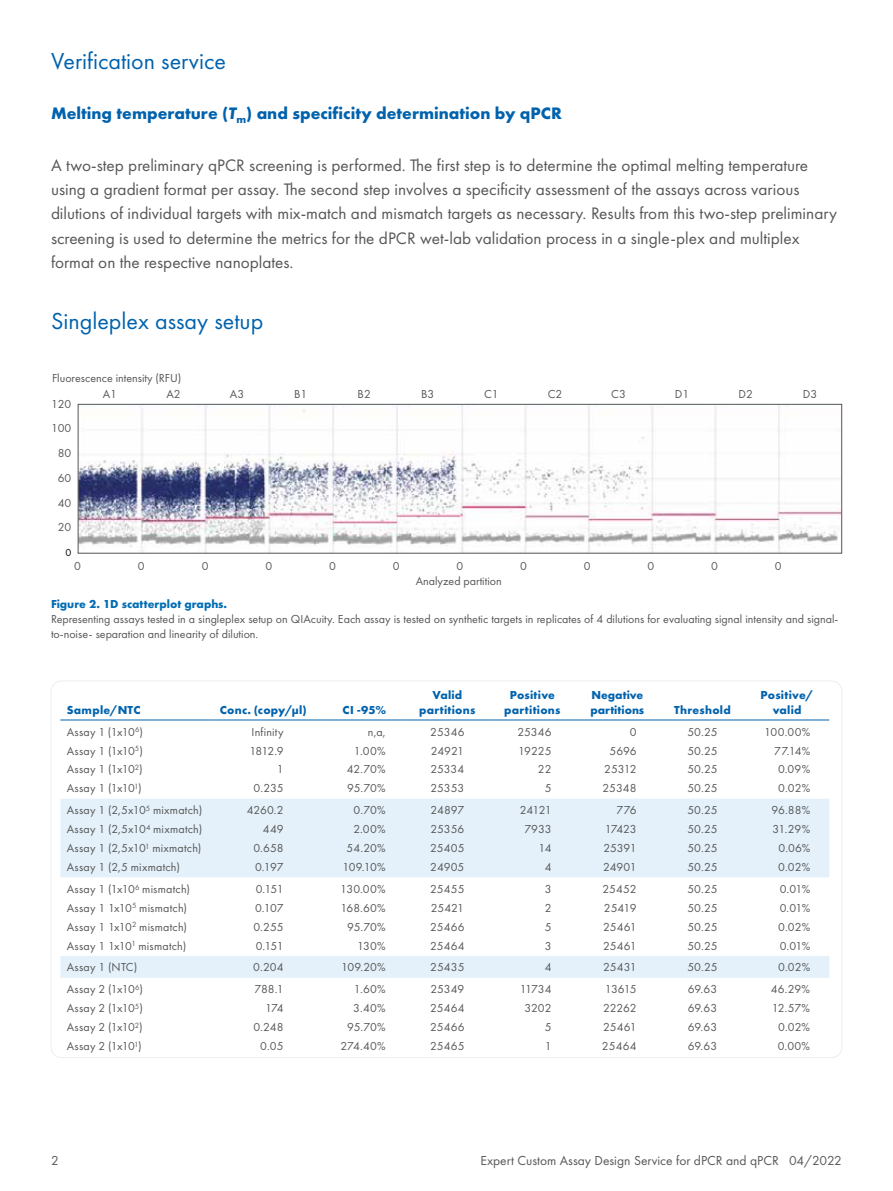
<style>
.page{position:relative;width:893px;height:1191px;background:#fff}
.page>*{position:absolute;margin:0;border:0;box-sizing:border-box;transform-origin:0 0}
.t1{font:24px "Futura PT";color:#0062ad}
.t2{font:17.25px/24.3px "Futura PT";color:#555756}
.t3{font:700 17.25px "Futura PT";color:#0062ad}
.t4{font:13.5px "Futura PT";color:#555756}
.t5{font:12px/18.9px "Futura PT";color:#555756;text-align:justify}
.t6{font:12px/18.9px "Futura PT";letter-spacing:.02em;color:#555756}
.t7{font:700 12px/14.7px "Futura PT";letter-spacing:.02em;color:#0062ad;text-align:center}
.t8{font:700 12px "Futura PT";color:#006cb4}
.t9{font:700 12px/14.7px "Futura PT";color:#0062ad}
.t10{font:12px/18.9px "Futura PT";letter-spacing:-.03em;color:#555756;text-align:right}
.t11{font:10.5px "Futura PT";color:#000}
.s1{font-style:italic}
</style>
<div class="page">
<img style="left:80px;top:406px;width:760px;height:145px">
<div style="left:78px;top:404px;width:764px;height:149px;border:1px solid #555756"></div>
<svg style="left:60px;top:799px;width:769px;height:178px;fill:#e4f0fa"></svg>
<hr style="left:60px;top:719px;width:153px;height:1px;background:#0062ad">
<hr style="left:213px;top:719px;width:111px;height:1px;background:#0062ad">
<hr style="left:324px;top:719px;width:81px;height:1px;background:#0062ad">
<hr style="left:405px;top:719px;width:85px;height:1px;background:#0062ad">
<hr style="left:490px;top:719px;width:85px;height:1px;background:#0062ad">
<hr style="left:575px;top:719px;width:85px;height:1px;background:#0062ad">
<hr style="left:660px;top:719px;width:85px;height:1px;background:#0062ad">
<hr style="left:745px;top:719px;width:84px;height:1px;background:#0062ad">
<h1 class="t1" style="left:51px;top:47px;width:177px">Verification service</h1>
<h2 class="t3" style="left:51px;top:102px;width:512px">Melting temperature (<span class="s1">T</span><sub>m</sub>) and specificity determination by qPCR</h2>
<p class="t2" style="left:51px;top:153px;width:787px">A two-step preliminary qPCR screening is performed. The first step is to determine the optimal melting temperature using a gradient format per assay. The second step involves a specificity assessment of the assays across various dilutions of individual targets with mix-match and mismatch targets as necessary. Results from this two-step preliminary screening is used to determine the metrics for the dPCR wet-lab validation process in a single-plex and multiplex format on the respective nanoplates.</p>
<h1 class="t1" style="left:51px;top:306px;width:214px">Singleplex assay setup</h1>
<p class="t5" style="left:52px;top:369px;width:131px">Fluorescence intensity (RFU)</p>
<p class="t5" style="left:51px;top:394px;width:22px">120</p>
<p class="t5" style="left:51px;top:419px;width:22px">100</p>
<p class="t5" style="left:58px;top:440px;width:15px;line-height:24.8px">80<br>60</p>
<p class="t5" style="left:58px;top:493px;width:15px">40</p>
<p class="t5" style="left:58px;top:518px;width:15px">20</p>
<p class="t11" style="left:66px;top:546px;width:7px">0</p>
<p class="t5" style="left:103px;top:384px;width:16px">A1</p>
<p class="t5" style="left:166px;top:384px;width:16px">A2</p>
<p class="t5" style="left:230px;top:384px;width:16px">A3</p>
<p class="t5" style="left:294px;top:384px;width:15px">B1</p>
<p class="t5" style="left:358px;top:384px;width:15px">B2</p>
<p class="t5" style="left:421px;top:384px;width:15px">B3</p>
<p class="t5" style="left:484px;top:384px;width:16px">C1</p>
<p class="t5" style="left:548px;top:384px;width:16px">C2</p>
<p class="t5" style="left:611px;top:384px;width:16px">C3</p>
<p class="t5" style="left:675px;top:384px;width:16px">D1</p>
<p class="t5" style="left:738px;top:384px;width:16px">D2</p>
<p class="t5" style="left:803px;top:384px;width:16px">D3</p>
<p class="t5" style="left:74px;top:556px;width:8px">0</p>
<p class="t5" style="left:138px;top:556px;width:8px">0</p>
<p class="t5" style="left:202px;top:556px;width:8px">0</p>
<p class="t5" style="left:265px;top:556px;width:8px">0</p>
<p class="t5" style="left:329px;top:556px;width:8px">0</p>
<p class="t5" style="left:393px;top:556px;width:8px">0</p>
<p class="t5" style="left:456px;top:556px;width:8px">0</p>
<p class="t5" style="left:520px;top:556px;width:8px">0</p>
<p class="t5" style="left:584px;top:556px;width:8px">0</p>
<p class="t5" style="left:647px;top:556px;width:8px">0</p>
<p class="t5" style="left:711px;top:556px;width:8px">0</p>
<p class="t5" style="left:775px;top:556px;width:8px">0</p>
<p class="t5" style="left:416px;top:571px;width:88px">Analyzed partition</p>
<p class="t8" style="left:51px;top:596px;width:178px">Figure 2. 1D scatterplot graphs.</p>
<p class="t5" style="left:51px;top:611px;width:789px;line-height:14.7px">Representing assays tested in a singleplex setup on QIAcuity. Each assay is tested on synthetic targets in replicates of 4 dilutions for evaluating signal intensity and signal&shy;to-noise- separation and linearity of dilution.</p>
<p class="t7" style="left:67px;top:702px;width:75px">Sample/NTC</p>
<p class="t7" style="left:220px;top:702px;width:88px">Conc. (copy/µl)</p>
<p class="t7" style="left:343px;top:702px;width:45px">CI -95%</p>
<p class="t7" style="left:419px;top:687px;width:58px">Valid partitions</p>
<p class="t7" style="left:504px;top:687px;width:58px">Positive partitions</p>
<p class="t9" style="left:590px;top:687px;width:55px">Negative partitions</p>
<p class="t7" style="left:674px;top:702px;width:58px">Threshold</p>
<p class="t7" style="left:761px;top:687px;width:54px">Positive/ valid</p>
<p class="t5" style="left:67px;top:722px;width:78px">Assay 1 (1x10<sup>6</sup>)<br>Assay 1 (1x10<sup>5</sup>)<br>Assay 1 (1x10<sup>2</sup>)<br>Assay 1 (1x10<sup>1</sup>)</p>
<p class="t5" style="left:249px;top:722px;width:36px;text-align:right">Infinity<br>1812.9<br>1<br>0.235</p>
<p class="t5" style="left:347px;top:722px;width:40px;text-align:right">n,a,<br>1.00%<br>42.70%<br>95.70%</p>
<p class="t5" style="left:430px;top:722px;width:36px">25346<br>24921<br>25334<br>25353</p>
<p class="t5" style="left:517px;top:722px;width:36px;text-align:right">25346<br>19225<br>22<br>5</p>
<p class="t5" style="left:602px;top:722px;width:36px;text-align:right">0<br>5696<br>25312<br>25348</p>
<p class="t5" style="left:687px;top:722px;width:32px">50.25<br>50.25<br>50.25<br>50.25</p>
<p class="t5" style="left:764px;top:722px;width:47px;text-align:right">100.00%<br>77.14%<br>0.09%<br>0.02%</p>
<p class="t5" style="left:67px;top:800px;width:137px">Assay 1 (2,5x10<sup>5</sup> mixmatch)<br>Assay 1 (2,5x10<sup>4</sup> mixmatch)<br>Assay 1 (2,5x10<sup>1</sup> mixmatch)<br>Assay 1 (2,5 mixmatch)</p>
<p class="t5" style="left:247px;top:800px;width:38px;text-align:right">4260.2<br>449<br>0.658<br>0.197</p>
<p class="t5" style="left:342px;top:800px;width:45px;text-align:right">0.70%<br>2.00%<br>54.20%<br>109.10%</p>
<p class="t5" style="left:430px;top:800px;width:36px">24897<br>25356<br>25405<br>24905</p>
<p class="t10" style="left:520px;top:800px;width:33px">24121<br>7933<br>14<br>4</p>
<p class="t5" style="left:603px;top:800px;width:35px;text-indent:13px">776<br>17423<br>25391<br>24901</p>
<p class="t5" style="left:687px;top:800px;width:32px">50.25<br>50.25<br>50.25<br>50.25</p>
<p class="t5" style="left:771px;top:800px;width:40px;text-align:center">96.88%<br>31.29%<br>0.06%<br>0.02%</p>
<p class="t6" style="left:67px;top:879px;width:125px">Assay 1 (1x10<sup>6</sup> mismatch)<br>Assay 1 1x10<sup>5</sup> mismatch)<br>Assay 1 1x10<sup>2</sup> mismatch)<br>Assay 1 1x10<sup>1</sup> mismatch)</p>
<p class="t5" style="left:253px;top:879px;width:32px">0.151<br>0.107<br>0.255<br>0.151</p>
<p class="t5" style="left:340px;top:879px;width:47px;text-align:right">130.00%<br>168.60%<br>95.70%<br>130%</p>
<p class="t5" style="left:430px;top:879px;width:36px">25455<br>25421<br>25466<br>25464</p>
<p class="t5" style="left:545px;top:879px;width:8px">3<br>2<br>5<br>3</p>
<p class="t5" style="left:602px;top:879px;width:36px">25452<br>25419<br>25461<br>25461</p>
<p class="t5" style="left:687px;top:879px;width:32px">50.25<br>50.25<br>50.25<br>50.25</p>
<p class="t5" style="left:778px;top:879px;width:33px">0.01% 0.01% 0.02% 0.01%</p>
<p class="t6" style="left:67px;top:958px;width:72px">Assay 1 (NTC)</p>
<p class="t5" style="left:253px;top:958px;width:32px">0.204</p>
<p class="t5" style="left:341px;top:958px;width:46px">109.20%</p>
<p class="t5" style="left:430px;top:958px;width:36px">25435</p>
<p class="t5" style="left:545px;top:958px;width:8px">4</p>
<p class="t5" style="left:603px;top:958px;width:35px">25431</p>
<p class="t5" style="left:687px;top:958px;width:32px">50.25</p>
<p class="t5" style="left:778px;top:958px;width:33px">0.02%</p>
<p class="t5" style="left:67px;top:979px;width:78px">Assay 2 (1x10<sup>6</sup>)<br>Assay 2 (1x10<sup>5</sup>)<br>Assay 2 (1x10<sup>2</sup>)<br>Assay 2 (1x10<sup>1</sup>)</p>
<p class="t5" style="left:253px;top:979px;width:32px;text-align:right">788.1<br>174<br>0.248<br>0.05</p>
<p class="t5" style="left:340px;top:979px;width:47px;text-align:right">1.60%<br>3.40%<br>95.70%<br>274.40%</p>
<p class="t5" style="left:430px;top:979px;width:36px">25349<br>25464<br>25466<br>25465</p>
<p class="t5" style="left:520px;top:979px;width:33px;text-align:right">11734<br>3202<br>5<br>1</p>
<p class="t5" style="left:602px;top:979px;width:36px">13615<br>22262<br>25461<br>25464</p>
<p class="t5" style="left:688px;top:979px;width:31px">69.63<br>69.63<br>69.63<br>69.63</p>
<p class="t5" style="left:771px;top:979px;width:41px;text-align:right">46.29%<br>12.57%<br>0.02%<br>0.00%</p>
<p class="t4" style="left:51px;top:1152px;width:9px">2</p>
<p class="t4" style="left:481px;top:1152px;width:363px">Expert Custom Assay Design Service for dPCR and qPCR 04/2022</p>
</div>
